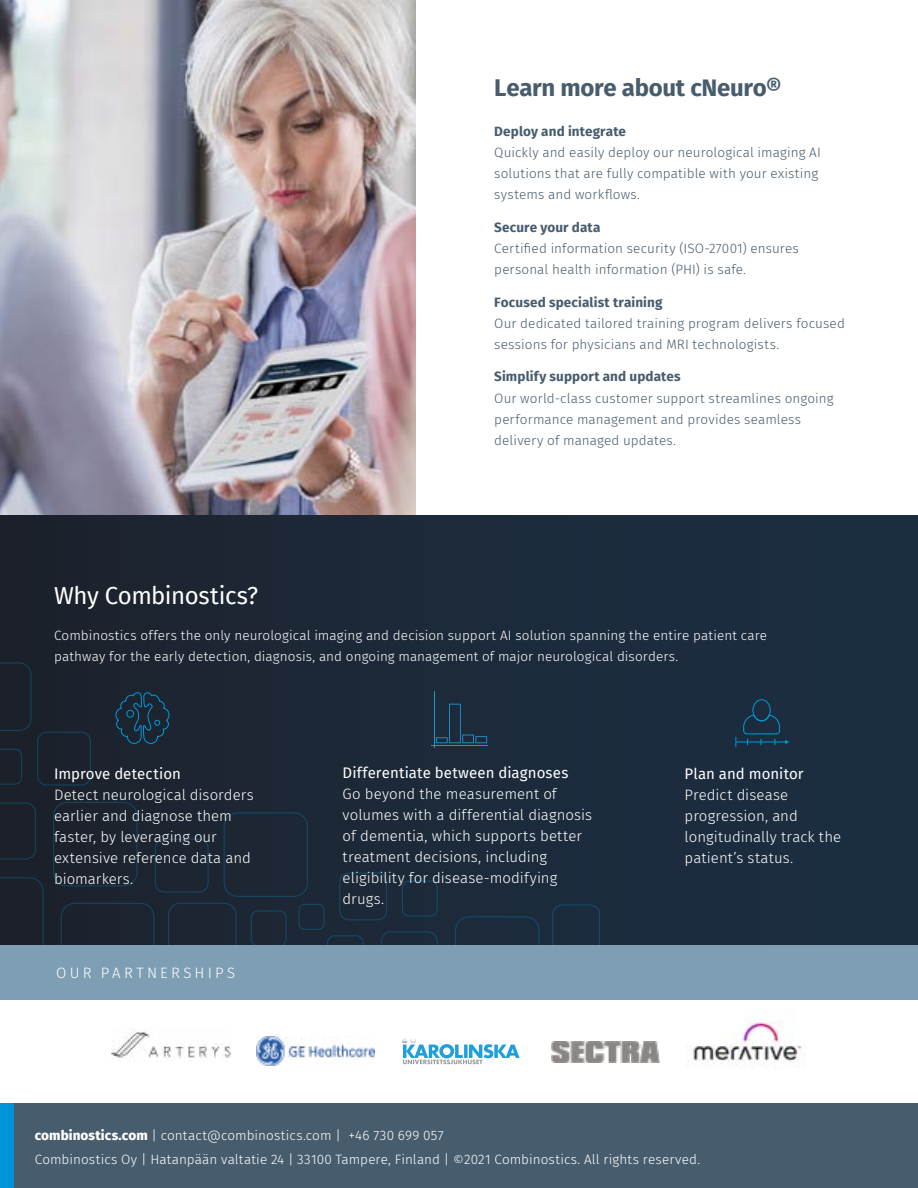
<style>
.page{position:relative;width:918px;height:1188px;background:#fff}
.page>*{position:absolute;margin:0;border:0;box-sizing:border-box;transform-origin:0 0}
.t1{font:700 24px "Fira Sans";letter-spacing:-.015em;color:#475c6d}
.t2{font:24px "Fira Sans";letter-spacing:-.02em;color:#fff}
.t3{font:300 15px/21px "Fira Sans";color:#fff}
.t4{font:15px "Fira Sans";letter-spacing:.005em;color:#fff}
.t5{font:300 15px "Fira Sans";letter-spacing:.21em;color:#fff}
.t6{font:300 13.5px/21px "Fira Sans";letter-spacing:.01em;color:#475c6d}
.t7{font:300 13.5px/21px "Fira Sans";letter-spacing:.005em;color:#fff}
.t8{font:700 13.5px "Fira Sans";letter-spacing:.01em;color:#475c6d}
.s1{font-weight:800}
</style>
<div class="page">
<img style="left:0;top:0;width:416px;height:515px">
<div style="left:0;top:515px;width:918px;height:430px;background:linear-gradient(to right,#1c222d,#1b2f44)"></div>
<svg style="left:455px;top:916px;width:85px;height:29px;background:#1b2c3d"></svg>
<svg style="left:552px;top:904px;width:48px;height:41px;background:#1b2d3f"></svg>
<div style="left:0;top:877px;width:44px;height:68px;background:#1b202a"></div>
<div style="left:0;top:662px;width:91px;height:124px;background:#1b212b"></div>
<div style="left:53px;top:802px;width:385px;height:143px;background:#1c2734"></div>
<svg style="left:0;top:803px;width:36px;height:56px;background:#1a222c"></svg>
<img style="left:551px;top:1042px;width:108px;height:20px">
<img style="left:257px;top:1037px;width:118px;height:28px">
<div style="left:0;top:1104px;width:918px;height:84px;background:#475c6d"></div>
<div style="left:0;top:945px;width:918px;height:54px;background:#7e9eb3"></div>
<div style="left:0;top:1104px;width:14px;height:84px;background:#0095d6"></div>
<svg style="left:402px;top:1038px;width:118px;height:26px"></svg>
<img style="left:112px;top:1030px;width:118px;height:30px">
<svg style="left:115px;top:692px;width:55px;height:52px;background:#183244"></svg>
<hr style="left:737px;top:742px;width:49px;height:1px;background:#009ada">
<svg style="left:743px;top:699px;width:46px;height:46px;background:#18374e"></svg>
<hr style="left:434px;top:692px;width:1px;height:56px;background:#1a98d5">
<hr style="left:431px;top:745px;width:56px;height:1px;background:#1a98d5">
<svg style="left:436px;top:704px;width:51px;height:39px;background:#1b3246"></svg>
<img style="left:688px;top:1021px;width:114px;height:47px">
<h1 class="t1" style="left:494px;top:67px;width:289px">Learn more about cNeuro®</h1>
<h1 class="t2" style="left:54px;top:578px;width:206px">Why Combinostics?</h1>
<p class="t8" style="left:494px;top:120px;width:133px">Deploy and integrate</p>
<p class="t6" style="left:494px;top:141px;width:328px">Quickly and easily deploy our neurological imaging AI solutions that are fully compatible with your existing systems and workflows.</p>
<p class="t8" style="left:494px;top:216px;width:108px">Secure your data</p>
<p class="t6" style="left:494px;top:237px;width:306px">Certified information security (ISO-27001) ensures personal health information (PHI) is safe.</p>
<p class="t8" style="left:494px;top:290px;width:170px">Focused specialist training</p>
<p class="t6" style="left:494px;top:312px;width:352px">Our dedicated tailored training program delivers focused sessions for physicians and MRI technologists.</p>
<p class="t8" style="left:494px;top:365px;width:188px">Simplify support and updates</p>
<p class="t6" style="left:494px;top:387px;width:341px">Our world-class customer support streamlines ongoing performance management and provides seamless delivery of managed updates.</p>
<p class="t7" style="left:54px;top:625px;width:715px">Combinostics offers the only neurological imaging and decision support AI solution spanning the entire patient care pathway for the early detection, diagnosis, and ongoing management of major neurological disorders.</p>
<p class="t4" style="left:54px;top:762px;width:128px">Improve detection</p>
<p class="t3" style="left:54px;top:784px;width:201px">Detect neurological disorders earlier and diagnose them faster, by leveraging our extensive reference data and biomarkers.</p>
<p class="t5" style="left:56px;top:963px;width:180px">OUR PARTNERSHIPS</p>
<p class="t4" style="left:343px;top:761px;width:227px">Differentiate between diagnoses</p>
<p class="t3" style="left:343px;top:783px;width:251px">Go beyond the measurement of volumes with a differential diagnosis of dementia, which supports better treatment decisions, including eligibility for disease‑modifying drugs.</p>
<p class="t7" style="left:35px;top:1125px;width:410px"><span class="s1">combinostics.com</span> | contact@combinostics.com | +46 730 699 057</p>
<p class="t4" style="left:685px;top:762px;width:121px">Plan and monitor</p>
<p class="t3" style="left:685px;top:784px;width:158px">Predict disease progression, and longitudinally track the patient’s status.</p>
<p class="t7" style="left:35px;top:1148px;width:667px">Combinostics Oy | Hatanpään valtatie 24 | 33100 Tampere, Finland | ©2021 Combinostics. All rights reserved.</p>
</div>
